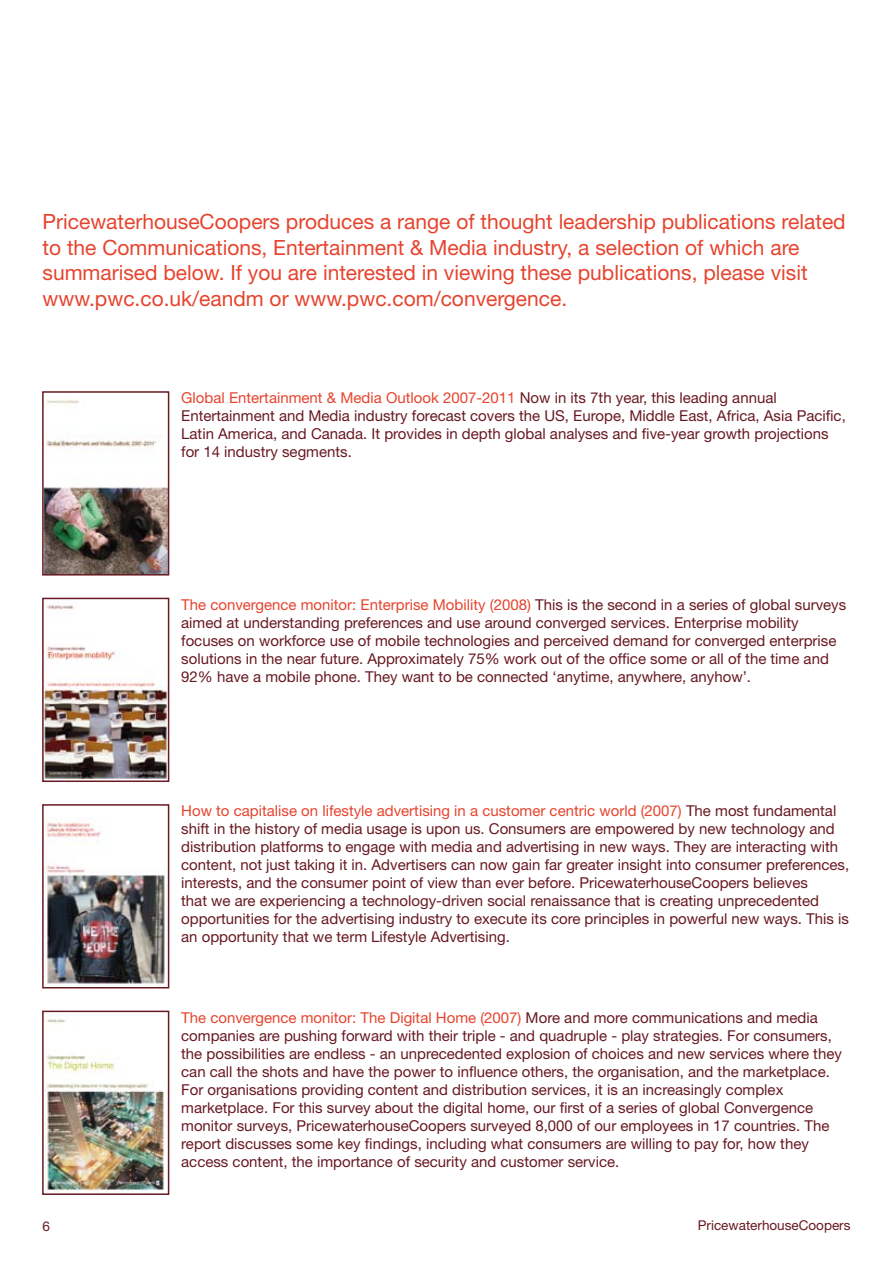
<style>
.page{position:relative;width:893px;height:1263px;background:#fff}
.page>*{position:absolute;margin:0;border:0;box-sizing:border-box;transform-origin:0 0}
.t1{font:21px/25.5px "Helvetica Neue";color:#e6442e}
.t2{font:15px/18px "Helvetica Neue";color:#681921}
.t3{font:13.5px "Helvetica Neue";color:#681921}
.s1{color:#e6442e}
</style>
<div class="page">
<img style="left:45px;top:399px;width:121px;height:173px">
<div style="left:42px;top:391px;width:127px;height:184px;border:2px solid #681921"></div>
<img style="left:45px;top:605px;width:121px;height:174px">
<div style="left:42px;top:598px;width:127px;height:184px;border:2px solid #681921"></div>
<img style="left:46px;top:822px;width:119px;height:163px">
<div style="left:42px;top:804px;width:127px;height:184px;border:2px solid #681921"></div>
<img style="left:45px;top:1019px;width:119px;height:173px">
<div style="left:42px;top:1010px;width:127px;height:185px;border:2px solid #681921"></div>
<p class="t1" style="left:43px;top:209px;width:805px">PricewaterhouseCoopers produces a range of thought leadership publications related to the Communications, Entertainment &amp; Media industry, a selection of which are summarised below. If you are interested in viewing these publications, please visit www.pwc.co.uk/eandm or www.pwc.com/convergence.</p>
<p class="t2" style="left:181px;top:389px;width:666px"><span class="s1">Global Entertainment &amp; Media Outlook 2007-2011</span> Now in its 7th year, this leading annual Entertainment and Media industry forecast covers the US, Europe, Middle East, Africa, Asia Pacific, Latin America, and Canada. It provides in depth global analyses and five-year growth projections for 14 industry segments.</p>
<p class="t2" style="left:181px;top:595px;width:666px"><span class="s1">The convergence monitor: Enterprise Mobility (2008)</span> This is the second in a series of global surveys aimed at understanding preferences and use around converged services. Enterprise mobility focuses on workforce use of mobile technologies and perceived demand for converged enterprise solutions in the near future. Approximately 75% work out of the office some or all of the time and 92% have a mobile phone. They want to be connected ‘anytime, anywhere, anyhow’.</p>
<p class="t2" style="left:181px;top:802px;width:669px"><span class="s1">How to capitalise on lifestyle advertising in a customer centric world (2007)</span> The most fundamental shift in the history of media usage is upon us. Consumers are empowered by new technology and distribution platforms to engage with media and advertising in new ways. They are interacting with content, not just taking it in. Advertisers can now gain far greater insight into consumer preferences, interests, and the consumer point of view than ever before. PricewaterhouseCoopers believes<br>that we are experiencing a technology-driven social renaissance that is creating unprecedented opportunities for the advertising industry to execute its core principles in powerful new ways. This is an opportunity that we term Lifestyle Advertising.</p>
<p class="t2" style="left:181px;top:1008px;width:662px"><span class="s1">The convergence monitor: The Digital Home (2007)</span> More and more communications and media companies are pushing forward with their triple - and quadruple - play strategies. For consumers, the possibilities are endless - an unprecedented explosion of choices and new services where they can call the shots and have the power to influence others, the organisation, and the marketplace.<br>For organisations providing content and distribution services, it is an increasingly complex marketplace. For this survey about the digital home, our first of a series of global Convergence monitor surveys, PricewaterhouseCoopers surveyed 8,000 of our employees in 17 countries. The report discusses some key findings, including what consumers are willing to pay for, how they access content, the importance of security and customer service.</p>
<p class="t3" style="left:43px;top:1218px;width:9px">6</p>
<p class="t3" style="left:698px;top:1217px;width:154px">PricewaterhouseCoopers</p>
</div>
